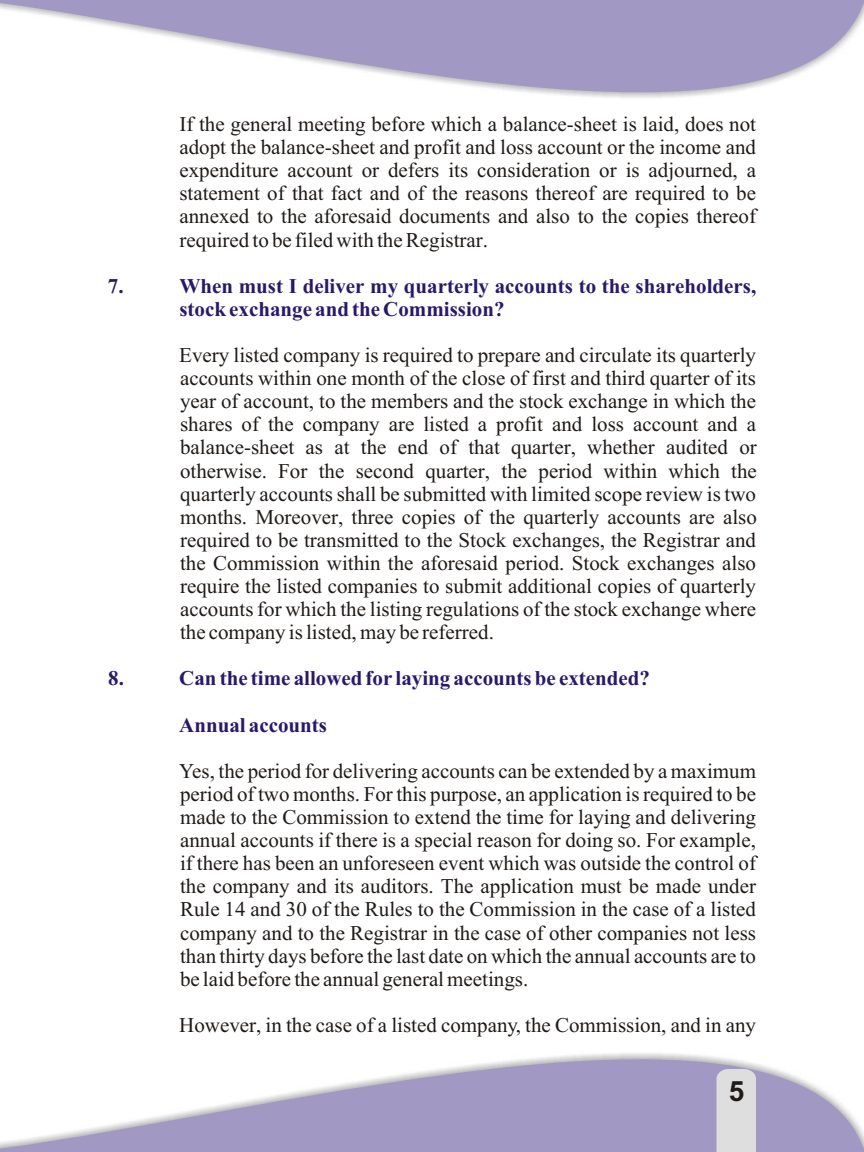
<style>
.page{position:relative;width:864px;height:1152px;background:#fff}
.page>*{position:absolute;margin:0;border:0;box-sizing:border-box;transform-origin:0 0}
.t1{font:700 28px "Arial";color:#1f1a17}
.t2{font:21px/23px "Times New Roman";color:#1f1a17;text-align:justify}
.t3{font:700 21px/23px "Times New Roman";color:#291770}
</style>
<div class="page">
<svg style="left:0;top:0;width:864px;height:98px;fill:#a199c4"></svg>
<svg style="left:0;top:1053px;width:864px;height:99px;fill:#a199c4"></svg>
<div style="left:717px;top:1069px;width:39px;height:83px;background:#dedede"></div>
<p class="t2" style="left:179px;top:115px;width:578px">If the general meeting before which a balance-sheet is laid, does not adopt the balance-sheet and profit and loss account or the income and expenditure account or defers its consideration or is adjourned, a statement of that fact and of the reasons thereof are required to be annexed to the aforesaid documents and also to the copies thereof required to be filed with the Registrar.</p>
<p class="t3" style="left:108px;top:276px;width:17px">7.</p>
<p class="t3" style="left:179px;top:276px;width:578px">When must I deliver my quarterly accounts to the shareholders, stock exchange and the Commission?</p>
<p class="t2" style="left:179px;top:346px;width:579px">Every listed company is required to prepare and circulate its quarterly accounts within one month of the close of first and third quarter of its year of account, to the members and the stock exchange in which the shares of the company are listed a profit and loss account and a balance-sheet as at the end of that quarter, whether audited or otherwise. For the second quarter, the period within which the quarterly accounts shall be submitted with limited scope review is two months. Moreover, three copies of the quarterly accounts are also required to be transmitted to the Stock exchanges, the Registrar and the Commission within the aforesaid period. Stock exchanges also require the listed companies to submit additional copies of quarterly accounts for which the listing regulations of the stock exchange where the company is listed, may be referred.</p>
<p class="t3" style="left:108px;top:669px;width:17px">8.</p>
<p class="t3" style="left:179px;top:658px;width:472px;line-height:46.2px">Can the time allowed for laying accounts be extended?<br>Annual accounts</p>
<p class="t2" style="left:179px;top:761px;width:578px">Yes, the period for delivering accounts can be extended by a maximum period of two months. For this purpose, an application is required to be made to the Commission to extend the time for laying and delivering annual accounts if there is a special reason for doing so. For example, if there has been an unforeseen event which was outside the control of the company and its auditors. The application must be made under Rule 14 and 30 of the Rules to the Commission in the case of a listed company and to the Registrar in the case of other companies not less than thirty days before the last date on which the annual accounts are to be laid before the annual general meetings.</p>
<p class="t2" style="left:179px;top:1015px;width:578px">However, in the case of a listed company, the Commission, and in any</p>
<h1 class="t1" style="left:729px;top:1081px;width:17px">5</h1>
</div>
